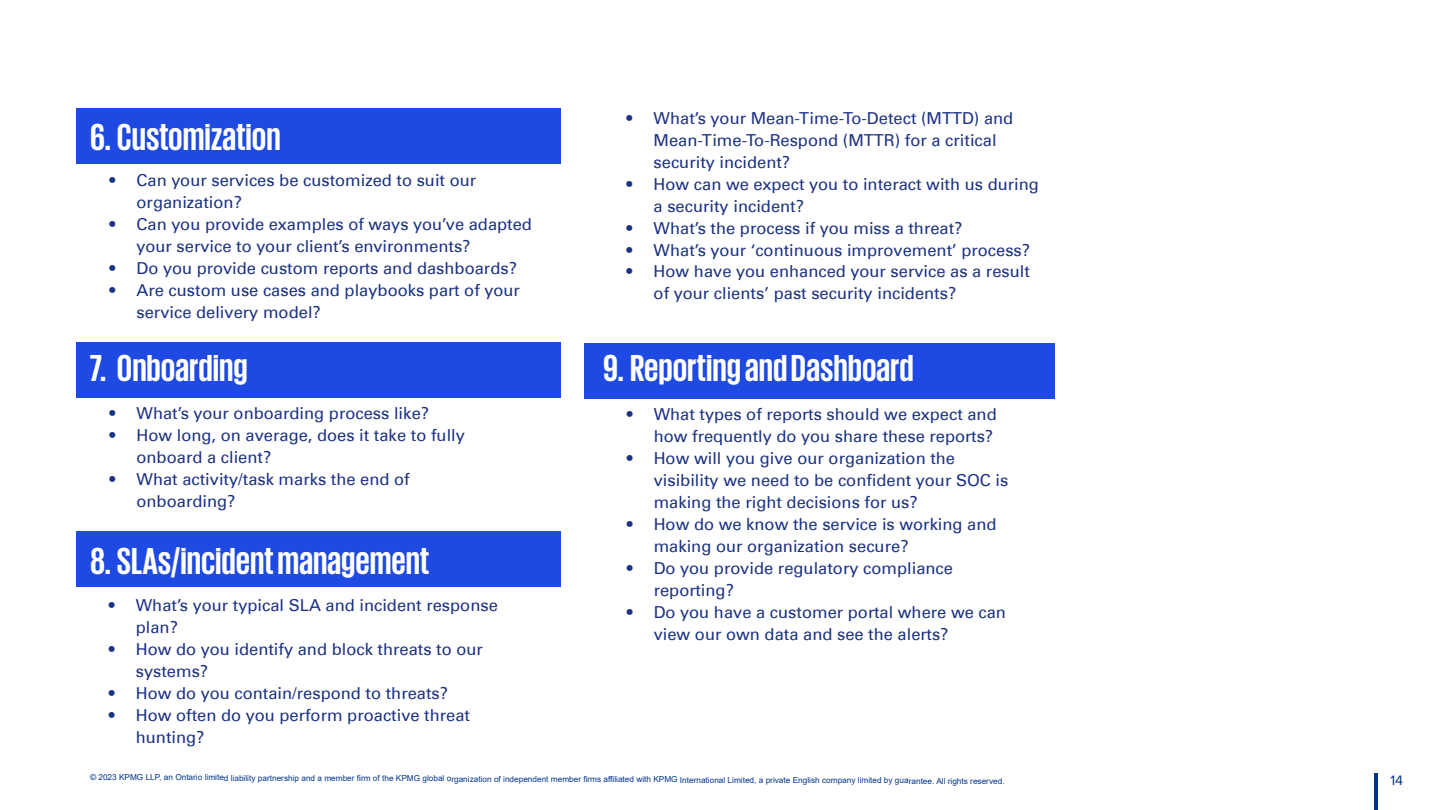
<style>
.page{position:relative;width:1440px;height:810px;background:#fff}
.page>*{position:absolute;margin:0;border:0;box-sizing:border-box;transform-origin:0 0}
.t1{font:700 38.4px "KPMG";color:#fff}
.t2{font:16.5px/22px "Universfor KPMG";color:#1b3182}
.t3{font:14.25px "Proxima Nova";color:#00348c}
.t4{font:8.25px "Arial";letter-spacing:-.005em;color:#00348c}
</style>
<div class="page">
<hr style="left:1374px;top:774px;width:4px;height:36px;background:#00348c">
<div style="left:76px;top:108px;width:485px;height:56px;background:#1e49e2"></div>
<div style="left:584px;top:343px;width:471px;height:55px;background:#1e49e2"></div>
<div style="left:76px;top:342px;width:485px;height:56px;background:#1e49e2"></div>
<div style="left:76px;top:531px;width:485px;height:56px;background:#1e49e2"></div>
<h1 class="t1" style="left:90px;top:118px;width:192px">6.Customization</h1>
<p class="t2" style="left:137px;top:169px;width:341px;text-indent:-27px">• Can your services be customized to suit our organization?</p>
<p class="t2" style="left:137px;top:213px;width:397px;text-indent:-27px">• Can you provide examples of ways you’ve adapted your service to your client’s environments?</p>
<p class="t2" style="left:110px;top:257px;width:409px">• Do you provide custom reports and dashboards?</p>
<p class="t2" style="left:137px;top:279px;width:385px;text-indent:-27px">• Are custom use cases and playbooks part of your service delivery model?</p>
<p class="t2" style="left:654px;top:107px;width:361px;text-indent:-27px">• What’s your Mean-Time-To-Detect (MTTD) and<br>Mean-Time-To-Respond (MTTR) for a critical security incident?</p>
<p class="t2" style="left:654px;top:173px;width:387px;text-indent:-27px">• How can we expect you to interact with us during a security incident?</p>
<p class="t2" style="left:627px;top:217px;width:337px">• What’s the process if you miss a threat?</p>
<p class="t2" style="left:627px;top:239px;width:405px">• What’s your ‘continuous improvement’ process?</p>
<p class="t2" style="left:654px;top:261px;width:378px;text-indent:-27px">• How have you enhanced your service as a result of your clients’ past security incidents?</p>
<h1 class="t1" style="left:90px;top:348px;width:159px">7. Onboarding</h1>
<h1 class="t1" style="left:603px;top:348px;width:312px">9. Reporting and Dashboard</h1>
<p class="t2" style="left:110px;top:402px;width:321px">• What’s your onboarding process like?</p>
<p class="t2" style="left:137px;top:424px;width:330px;text-indent:-27px">• How long, on average, does it take to fully onboard a client?</p>
<p class="t2" style="left:137px;top:468px;width:275px;text-indent:-27px">• What activity/task marks the end of onboarding?</p>
<h1 class="t1" style="left:90px;top:541px;width:341px">8.SLAs/incident management</h1>
<p class="t2" style="left:136px;top:594px;width:364px;text-indent:-27px">• What’s your typical SLA and incident response plan?</p>
<p class="t2" style="left:136px;top:638px;width:349px;text-indent:-27px">• How do you identify and block threats to our systems?</p>
<p class="t2" style="left:109px;top:682px;width:341px">• How do you contain/respond to threats?</p>
<p class="t2" style="left:136px;top:704px;width:336px;text-indent:-27px">• How often do you perform proactive threat hunting?</p>
<p class="t2" style="left:627px;top:403px;width:372px;text-align:right">• What types of reports should we expect and how frequently do you share these reports?</p>
<p class="t2" style="left:654px;top:447px;width:356px;text-indent:-27px">• How will you give our organization the visibility we need to be confident your SOC is making the right decisions for us?</p>
<p class="t2" style="left:654px;top:513px;width:344px;text-indent:-27px">• How do we know the service is working and making our organization secure?</p>
<p class="t2" style="left:654px;top:557px;width:301px;text-indent:-27px">• Do you provide regulatory compliance reporting?</p>
<p class="t2" style="left:654px;top:601px;width:354px;text-indent:-27px">• Do you have a customer portal where we can view our own data and see the alerts?</p>
<p class="t4" style="left:90px;top:773px;width:916px">© 2023 KPMG LLP, an Ontario limited liability partnership and a member firm of the KPMG global organization of independent member firms affiliated with KPMG International Limited, a private English company limited by guarantee. All rights reserved.</p>
<p class="t3" style="left:1390px;top:770px;width:14px">14</p>
</div>
